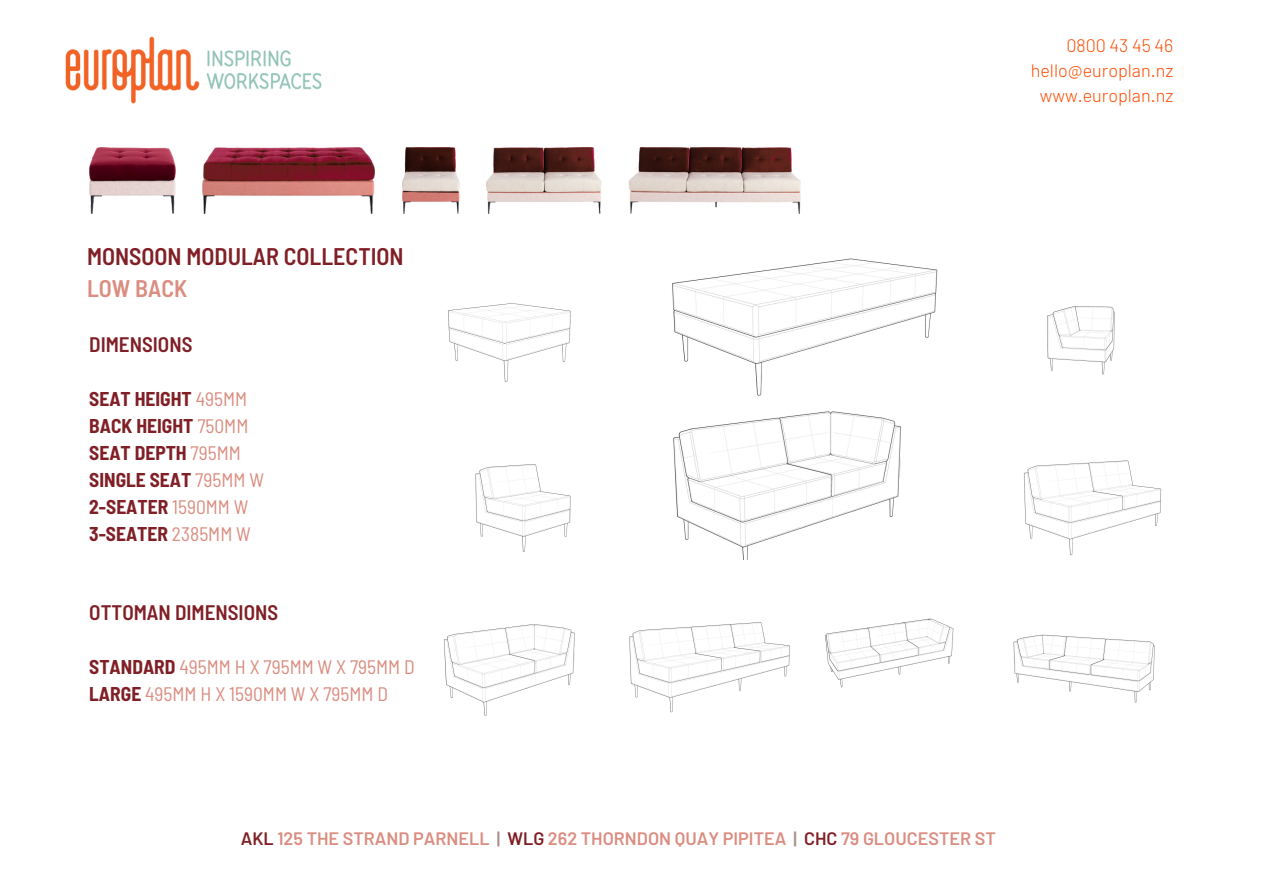
<style>
.page{position:relative;width:1263px;height:894px;background:#fff}
.page>*{position:absolute;margin:0;border:0;box-sizing:border-box;transform-origin:0 0}
.t1{font:600 semi-condensed 24px "Barlow";color:#801f25}
.t2{font:600 semi-condensed 24px "Barlow";color:#da8d80}
.t3{font:600 semi-condensed 21px "Barlow";color:#801f25}
.t4{font:700 semi-condensed 19.5px "Barlow";color:#801f25}
.t5{font:semi-condensed 19.5px "Barlow";color:#da8d80}
.t6{font:600 18px "Barlow";color:#da8d80}
.t7{font:300 18px "Barlow";color:#fc4c02}
.s1{font-weight:400;color:#da8d80}
.s2{font-weight:700;color:#801f25}
.s3{color:#801f25}
.s4{color:#aa908b}
</style>
<div class="page">
<img style="left:448px;top:303px;width:123px;height:79px">
<img style="left:672px;top:258px;width:266px;height:138px">
<img style="left:1047px;top:306px;width:68px;height:69px">
<img style="left:629px;top:622px;width:161px;height:91px">
<img style="left:825px;top:618px;width:129px;height:70px">
<img style="left:475px;top:464px;width:96px;height:88px">
<img style="left:1023px;top:460px;width:139px;height:95px">
<img style="left:443px;top:624px;width:132px;height:92px">
<img style="left:1013px;top:634px;width:142px;height:69px">
<img style="left:673px;top:411px;width:228px;height:148px">
<img style="left:89px;top:148px;width:86px;height:65px">
<img style="left:203px;top:148px;width:172px;height:65px">
<img style="left:402px;top:148px;width:58px;height:65px">
<img style="left:487px;top:148px;width:114px;height:65px">
<img style="left:629px;top:148px;width:172px;height:65px">
<img style="left:65px;top:36px;width:257px;height:68px">
<p class="t7" style="left:1066px;top:34px;width:108px">0800 43 45 46</p>
<p class="t7" style="left:1031px;top:59px;width:144px">hello@europlan.nz</p>
<p class="t7" style="left:1040px;top:84px;width:135px">www.europlan.nz</p>
<p class="t1" style="left:87px;top:240px;width:318px">MONSOON MODULAR COLLECTION</p>
<p class="t2" style="left:87px;top:273px;width:102px">LOW BACK</p>
<p class="t3" style="left:89px;top:330px;width:105px">DIMENSIONS</p>
<p class="t4" style="left:89px;top:386px;width:159px">SEAT HEIGHT <span class="s1">495MM</span></p>
<p class="t4" style="left:89px;top:413px;width:161px">BACK HEIGHT <span class="s1">750MM</span></p>
<p class="t4" style="left:89px;top:440px;width:153px">SEAT DEPTH <span class="s1">795MM</span></p>
<p class="t4" style="left:89px;top:467px;width:176px">SINGLE SEAT <span class="s1">795MM W</span></p>
<p class="t4" style="left:89px;top:494px;width:161px">2-SEATER <span class="s1">1590MM W</span></p>
<p class="t4" style="left:89px;top:521px;width:163px">3-SEATER <span class="s1">2385MM W</span></p>
<p class="t3" style="left:89px;top:598px;width:190px">OTTOMAN DIMENSIONS</p>
<p class="t5" style="left:89px;top:654px;width:327px"><span class="s2">STANDARD</span> 495MM H X 795MM W X 795MM D</p>
<p class="t5" style="left:89px;top:681px;width:300px"><span class="s2">LARGE</span> 495MM H X 1590MM W X 795MM D</p>
<p class="t6" style="left:241px;top:826px;width:756px"><span class="s3">AKL</span> 125 THE STRAND PARNELL <span class="s4">|</span> <span class="s3">WLG</span> 262 THORNDON QUAY PIPITEA <span class="s4">|</span> <span class="s3">CHC</span> 79 GLOUCESTER ST</p>
</div>
